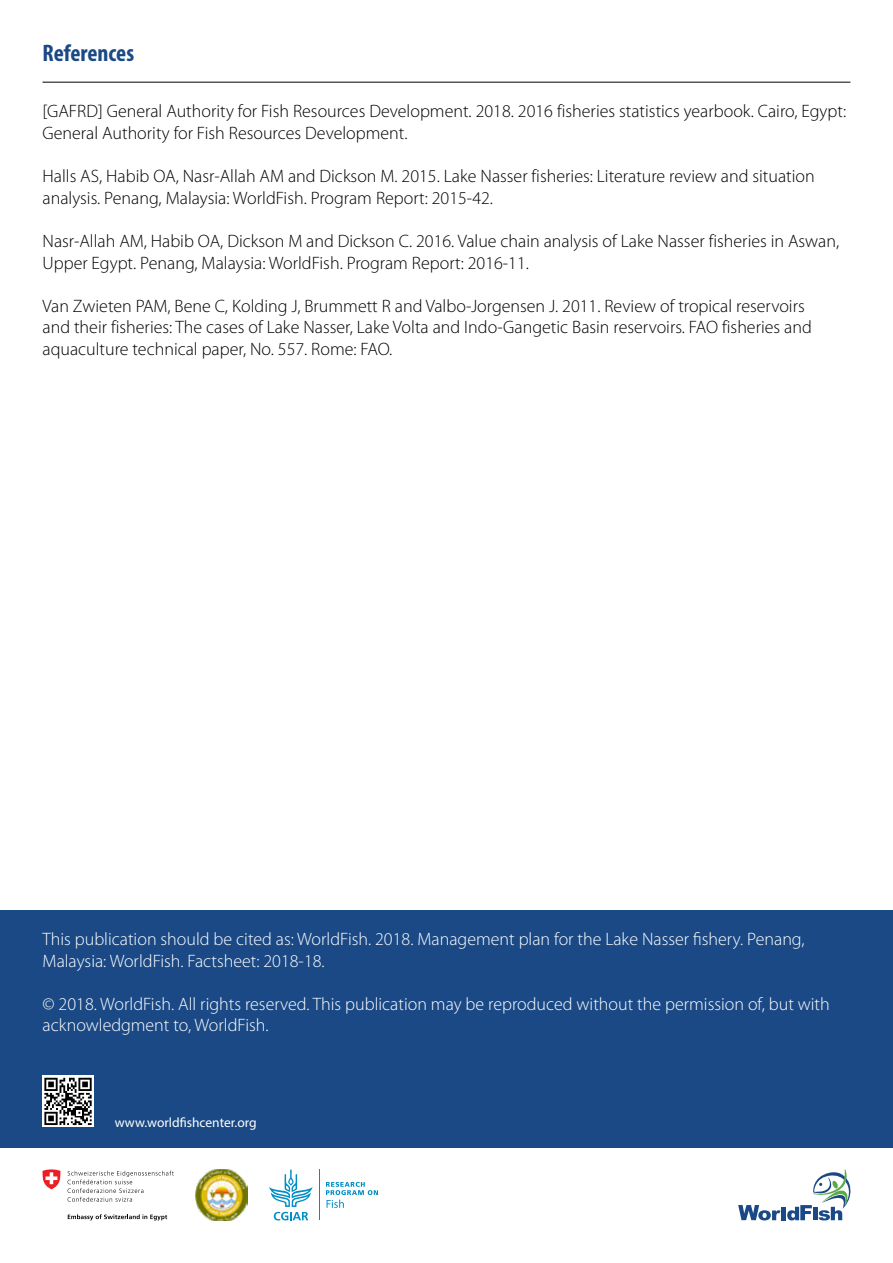
<style>
.page{position:relative;width:893px;height:1263px;background:#fff}
.page>*{position:absolute;margin:0;border:0;box-sizing:border-box;transform-origin:0 0}
.t1{font:700 condensed 24px "Myriad Pro";color:#1a4985}
.t2{font:300 18px/21.6px "Myriad Pro";color:#000}
.t3{font:300 18px/21.6px "Myriad Pro";color:#fff}
.t4{font:13.5px "Myriad Pro";color:#fff}
</style>
<div class="page">
<div style="left:0;top:910px;width:893px;height:238px;background:#1a4985"></div>
<svg style="left:43px;top:1076px;width:51px;height:51px"></svg>
<svg style="left:44px;top:1078px;width:48px;height:47px;background:#7f7f7f"></svg>
<hr style="left:43px;top:82px;width:807px;height:1px;background:#000">
<hr style="left:782px;top:1207px;width:4px;height:13px;background:#1a4985">
<svg style="left:738px;top:1205px;width:43px;height:15px"></svg>
<svg style="left:787px;top:1169px;width:64px;height:51px"></svg>
<svg style="left:269px;top:1169px;width:44px;height:51px"></svg>
<svg style="left:326px;top:1182px;width:52px;height:26px"></svg>
<hr style="left:319px;top:1169px;width:1px;height:51px;background:#008fc5">
<svg style="left:68px;top:1171px;width:106px;height:31px"></svg>
<svg style="left:68px;top:1214px;width:99px;height:6px"></svg>
<svg style="left:42px;top:1169px;width:19px;height:20px"></svg>
<img style="left:195px;top:1169px;width:53px;height:51px">
<h1 class="t1" style="left:43px;top:38px;width:93px">References</h1>
<p class="t2" style="left:43px;top:101px;width:805px">[GAFRD] General Authority for Fish Resources Development. 2018. 2016 fisheries statistics yearbook. Cairo, Egypt:<br>General Authority for Fish Resources Development.</p>
<p class="t2" style="left:43px;top:166px;width:774px">Halls AS, Habib OA, Nasr-Allah AM and Dickson M. 2015. Lake Nasser fisheries: Literature review and situation analysis. Penang, Malaysia: WorldFish. Program Report: 2015-42.</p>
<p class="t2" style="left:43px;top:230px;width:798px">Nasr-Allah AM, Habib OA, Dickson M and Dickson C. 2016. Value chain analysis of Lake Nasser fisheries in Aswan,<br>Upper Egypt. Penang, Malaysia: WorldFish. Program Report: 2016-11.</p>
<p class="t2" style="left:43px;top:295px;width:771px">Van Zwieten PAM, Bene C, Kolding J, Brummett R and Valbo-Jorgensen J. 2011. Review of tropical reservoirs and their fisheries: The cases of Lake Nasser, Lake Volta and Indo-Gangetic Basin reservoirs. FAO fisheries and aquaculture technical paper, No. 557. Rome: FAO.</p>
<p class="t3" style="left:43px;top:928px;width:764px">This publication should be cited as: WorldFish. 2018. Management plan for the Lake Nasser fishery. Penang,<br>Malaysia: WorldFish. Factsheet: 2018-18.</p>
<p class="t3" style="left:43px;top:993px;width:789px">© 2018. WorldFish. All rights reserved. This publication may be reproduced without the permission of, but with acknowledgment to, WorldFish.</p>
<p class="t4" style="left:115px;top:1114px;width:143px">www.worldfishcenter.org</p>
</div>
